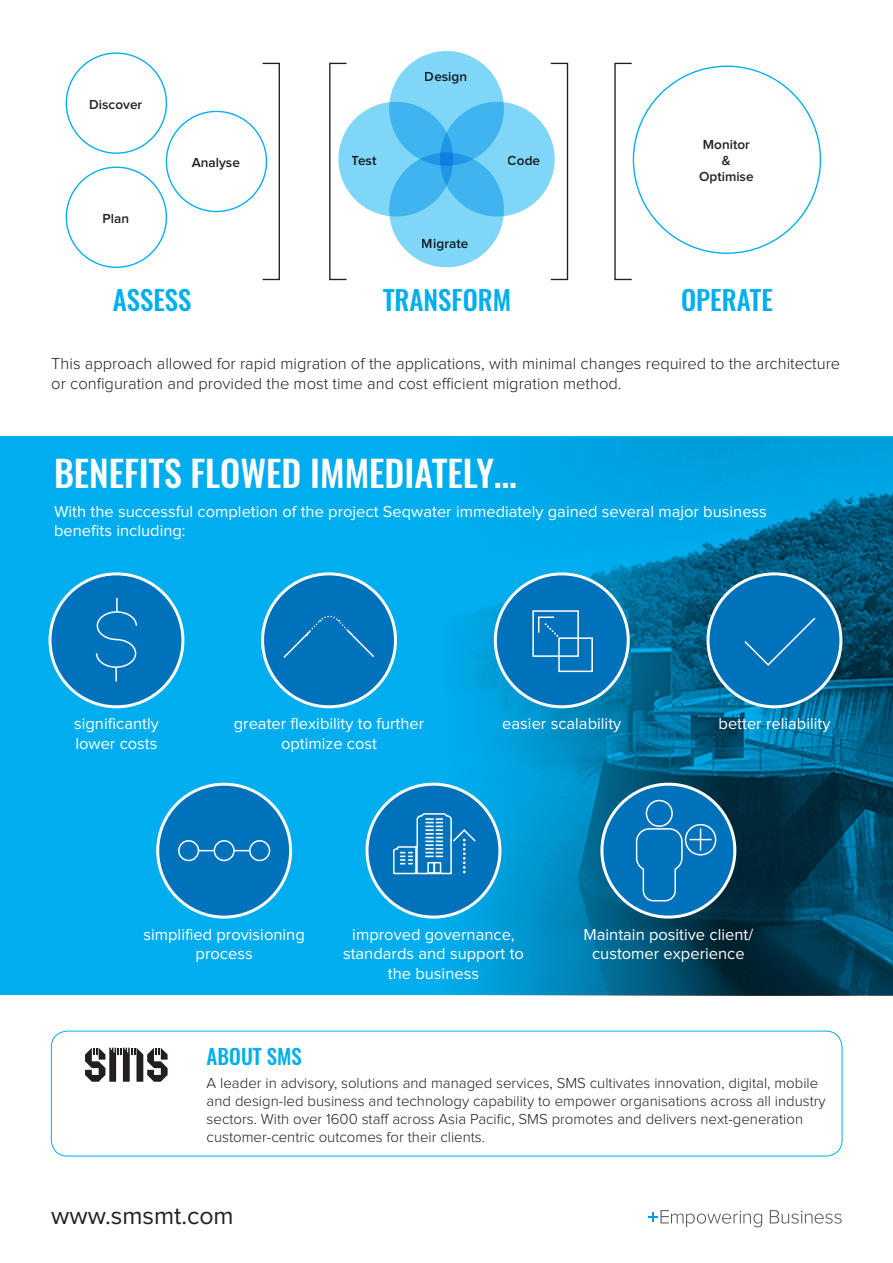
<style>
.page{position:relative;width:893px;height:1263px;background:#fff}
.page>*{position:absolute;margin:0;border:0;box-sizing:border-box;transform-origin:0 0}
.Head_2{font:500 36px "Oswald";color:#fff}
.Head_3{font:500 27px "Oswald";color:#00aeef}
.Body_Copy{font:24.9px "Proxima Nova";color:#231f20}
.About_SMS{font:500 21px "Oswald";color:#00aeef}
.Body_Copy-2{font:16.5px/19.8px "Proxima Nova";color:#fff;text-align:center}
.Body_copy{font:300 16.5px/19.8px "Proxima Nova";color:#231f20}
.About_SMS_copy{font:300 15px/18px "Proxima Nova";color:#231f20}
.Body_Copy-3{font:600 13.65px/16.4px "Proxima Nova";color:#231f20;text-align:center}
</style>
<div class="page">
<div style="left:0;top:437px;width:892px;height:558px;background:#00aeef"></div>
<img style="left:426px;top:438px;width:467px;height:557px">
<div style="left:389px;top:51px;width:115px;height:115px;background:#80d6f7;border-radius:50%"></div>
<div style="left:389px;top:153px;width:115px;height:114px;background:#80d6f7;border-radius:50%"></div>
<svg style="left:338px;top:102px;width:115px;height:115px;background:#62c5f2"></svg>
<svg style="left:440px;top:102px;width:115px;height:115px;background:#5fc3f2"></svg>
<div style="left:329px;top:63px;width:18px;height:217px;border:1px solid #231f20"></div>
<div style="left:550px;top:63px;width:18px;height:217px;border:1px solid #231f20"></div>
<div style="left:262px;top:63px;width:18px;height:217px;border:1px solid #231f20"></div>
<div style="left:50px;top:574px;width:133px;height:133px;background:#0072bc;border-radius:50%"></div>
<div style="left:49px;top:572px;width:135px;height:136px;border:3px solid #fff;border-radius:50%"></div>
<div style="left:495px;top:574px;width:133px;height:133px;background:#0072bc;border-radius:50%"></div>
<div style="left:494px;top:572px;width:136px;height:136px;border:3px solid #fff;border-radius:50%"></div>
<div style="left:532px;top:610px;width:47px;height:47px;border:2px solid #fff"></div>
<div style="left:558px;top:637px;width:35px;height:35px;border:2px solid #fff"></div>
<svg style="left:538px;top:616px;width:20px;height:21px"></svg>
<div style="left:263px;top:574px;width:132px;height:133px;background:#0072bc;border-radius:50%"></div>
<div style="left:261px;top:572px;width:136px;height:136px;border:3px solid #fff;border-radius:50%"></div>
<svg style="left:283px;top:615px;width:92px;height:43px"></svg>
<div style="left:708px;top:574px;width:133px;height:133px;background:#0072bc;border-radius:50%"></div>
<div style="left:706px;top:572px;width:136px;height:136px;border:3px solid #fff;border-radius:50%"></div>
<svg style="left:744px;top:617px;width:72px;height:49px"></svg>
<svg style="left:770px;top:1210px;width:72px;height:14px"></svg>
<svg style="left:648px;top:1210px;width:114px;height:17px"></svg>
<div style="left:51px;top:1031px;width:791px;height:125px;border:1px solid #00aeef;border-radius:16px"></div>
<svg style="left:85px;top:1048px;width:83px;height:34px"></svg>
<div style="left:158px;top:784px;width:133px;height:133px;background:#0072bc;border-radius:50%"></div>
<div style="left:156px;top:783px;width:136px;height:135px;border:3px solid #fff;border-radius:50%"></div>
<div style="left:178px;top:840px;width:21px;height:21px;border:2px solid #fff;border-radius:50%"></div>
<div style="left:214px;top:840px;width:21px;height:21px;border:2px solid #fff;border-radius:50%"></div>
<div style="left:249px;top:840px;width:21px;height:21px;border:2px solid #fff;border-radius:50%"></div>
<svg style="left:198px;top:850px;width:16px;height:1px"></svg>
<svg style="left:234px;top:850px;width:16px;height:1px"></svg>
<div style="left:602px;top:784px;width:133px;height:133px;background:#0072bc;border-radius:50%"></div>
<div style="left:600px;top:783px;width:136px;height:135px;border:3px solid #fff;border-radius:50%"></div>
<div style="left:685px;top:824px;width:31px;height:31px;border:2px solid #fff;border-radius:50%"></div>
<svg style="left:689px;top:828px;width:23px;height:23px"></svg>
<div style="left:367px;top:784px;width:133px;height:133px;background:#0072bc;border-radius:50%"></div>
<div style="left:365px;top:783px;width:136px;height:135px;border:3px solid #fff;border-radius:50%"></div>
<svg style="left:393px;top:813px;width:83px;height:62px"></svg>
<div style="left:646px;top:800px;width:27px;height:27px;border:2px solid #fff;border-radius:50%"></div>
<svg style="left:635px;top:828px;width:48px;height:74px"></svg>
<svg style="left:95px;top:598px;width:43px;height:83px"></svg>
<p class="Body_Copy-3" style="left:89px;top:96px;width:54px">Discover</p>
<p class="Body_Copy-3" style="left:103px;top:210px;width:28px">Plan</p>
<p class="Body_Copy-3" style="left:192px;top:154px;width:50px">Analyse</p>
<p class="Body_Copy-3" style="left:425px;top:69px;width:44px">Design</p>
<p class="Body_Copy-3" style="left:352px;top:152px;width:26px">Test</p>
<p class="Body_Copy-3" style="left:508px;top:152px;width:34px">Code</p>
<p class="Body_Copy-3" style="left:422px;top:235px;width:48px">Migrate</p>
<p class="Body_Copy-3" style="left:699px;top:136px;width:56px">Monitor &amp;<br>Optimise</p>
<p class="Head_3" style="left:113px;top:282px;width:80px">ASSESS</p>
<p class="Head_3" style="left:383px;top:282px;width:130px">TRANSFORM</p>
<p class="Head_3" style="left:681px;top:282px;width:93px">OPERATE</p>
<p class="Body_copy" style="left:51px;top:355px;width:790px">This approach allowed for rapid migration of the applications, with minimal changes required to the architecture or configuration and provided the most time and cost efficient migration method.</p>
<p class="Head_2" style="left:54px;top:449px;width:464px">BENEFITS FLOWED IMMEDIATELY...</p>
<p class="Body_Copy-2" style="left:54px;top:502px;width:714px;text-align:left">With the successful completion of the project Seqwater immediately gained several major business benefits including:</p>
<p class="Body_Copy-2" style="left:74px;top:714px;width:86px;text-align:left">significantly lower costs</p>
<p class="Body_Copy-2" style="left:234px;top:714px;width:192px">greater flexibility to further optimize cost</p>
<p class="Body_Copy-2" style="left:502px;top:714px;width:120px">easier scalability</p>
<p class="Body_Copy-2" style="left:718px;top:714px;width:113px">better reliability</p>
<p class="Body_Copy-2" style="left:143px;top:924px;width:163px">simplified provisioning process</p>
<p class="Body_Copy-2" style="left:343px;top:924px;width:182px">improved governance, standards and support to the business</p>
<p class="Body_Copy-2" style="left:583px;top:924px;width:171px">Maintain positive client/ customer experience</p>
<p class="About_SMS" style="left:207px;top:1042px;width:97px">ABOUT SMS</p>
<p class="About_SMS_copy" style="left:207px;top:1074px;width:621px">A leader in advisory, solutions and managed services, SMS cultivates innovation, digital, mobile and design-led business and technology capability to empower organisations across all industry sectors. With over 1600 staff across Asia Pacific, SMS promotes and delivers next-generation customer-centric outcomes for their clients.</p>
<p class="Body_Copy" style="left:51px;top:1201px;width:184px">www.smsmt.com</p>
</div>
